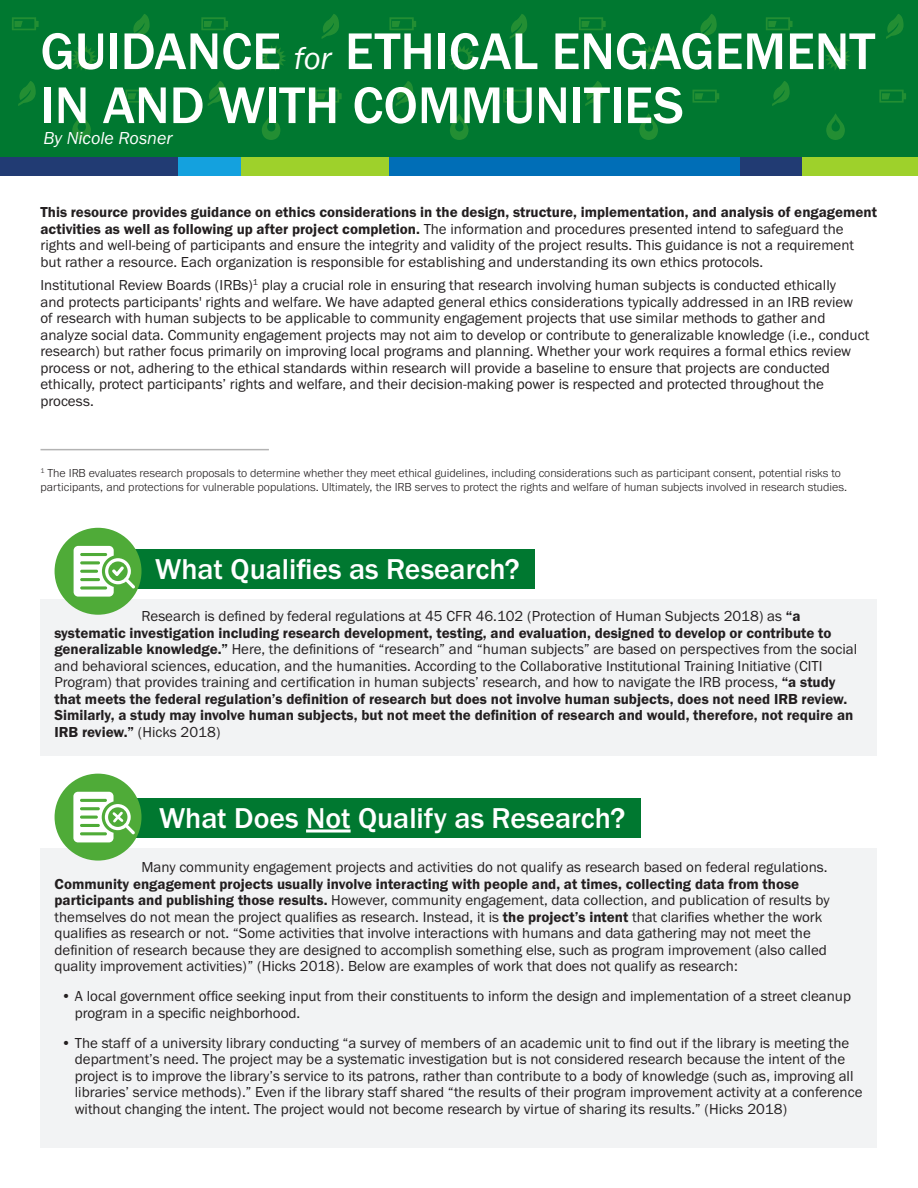
<style>
.page{position:relative;width:918px;height:1188px;background:#fff}
.page>*{position:absolute;margin:0;border:0;box-sizing:border-box;transform-origin:0 0}
.t1{font:500 53.4px/54px "Franklin Gothic URW";color:#fff}
.t2{font:500 29.7px "Franklin Gothic URW";color:#fff}
.t3{font:18px "Franklin Gothic URW Boo Ita";color:#fff}
.Body{font:15px/16.5px "Franklin Gothic URW Boo";color:#231f20}
.t4{font:300 12px/14.4px "Franklin Gothic URW";color:#231f20}
.s1{font-family:"Franklin Gothic URW Boo Ita";font-weight:400;font-size:32.4px}
.s2{font-family:"Franklin Gothic URW Dem"}
</style>
<div class="page">
<div style="left:0;top:136px;width:179px;height:40px;background:#213b73"></div>
<div style="left:179px;top:136px;width:62px;height:40px;background:#14a1de"></div>
<div style="left:740px;top:136px;width:62px;height:40px;background:#213b73"></div>
<div style="left:241px;top:136px;width:148px;height:40px;background:#9ed12b"></div>
<div style="left:802px;top:136px;width:116px;height:40px;background:#9ed12b"></div>
<div style="left:389px;top:136px;width:351px;height:40px;background:#006eb7"></div>
<div style="left:0;top:0;width:918px;height:156px;background:#007830"></div>
<hr style="left:40px;top:449px;width:229px;height:1px;background:#b3b3b3">
<div style="left:40px;top:599px;width:838px;height:157px;background:#f2f3f4"></div>
<div style="left:122px;top:549px;width:412px;height:40px;background:#007830"></div>
<div style="left:55px;top:528px;width:87px;height:87px;background:#4fab38;border-radius:50%"></div>
<svg style="left:74px;top:546px;width:61px;height:51px"></svg>
<div style="left:40px;top:848px;width:838px;height:300px;background:#f2f3f4"></div>
<div style="left:126px;top:799px;width:514px;height:39px;background:#007830"></div>
<svg style="left:306px;top:829px;width:45px;height:4px"></svg>
<div style="left:55px;top:774px;width:87px;height:87px;background:#4fab38;border-radius:50%"></div>
<svg style="left:73px;top:792px;width:62px;height:50px"></svg>
<svg style="left:72px;top:46px;width:24px;height:24px"></svg>
<svg style="left:72px;top:114px;width:19px;height:26px"></svg>
<svg style="left:18px;top:81px;width:18px;height:25px"></svg>
<svg style="left:132px;top:14px;width:18px;height:25px"></svg>
<svg style="left:12px;top:17px;width:27px;height:13px"></svg>
<svg style="left:125px;top:90px;width:27px;height:13px"></svg>
<svg style="left:261px;top:45px;width:25px;height:25px"></svg>
<svg style="left:262px;top:114px;width:18px;height:26px"></svg>
<svg style="left:207px;top:81px;width:18px;height:25px"></svg>
<svg style="left:321px;top:14px;width:18px;height:25px"></svg>
<svg style="left:201px;top:17px;width:27px;height:13px"></svg>
<svg style="left:315px;top:90px;width:27px;height:13px"></svg>
<svg style="left:449px;top:45px;width:25px;height:25px"></svg>
<svg style="left:450px;top:114px;width:19px;height:26px"></svg>
<svg style="left:396px;top:81px;width:17px;height:25px"></svg>
<svg style="left:509px;top:14px;width:18px;height:25px"></svg>
<svg style="left:389px;top:17px;width:27px;height:13px"></svg>
<svg style="left:503px;top:90px;width:27px;height:13px"></svg>
<svg style="left:639px;top:46px;width:24px;height:24px"></svg>
<svg style="left:639px;top:114px;width:19px;height:26px"></svg>
<svg style="left:585px;top:81px;width:18px;height:25px"></svg>
<svg style="left:699px;top:14px;width:18px;height:25px"></svg>
<svg style="left:579px;top:17px;width:27px;height:13px"></svg>
<svg style="left:693px;top:90px;width:26px;height:13px"></svg>
<svg style="left:826px;top:46px;width:24px;height:24px"></svg>
<svg style="left:826px;top:114px;width:19px;height:26px"></svg>
<svg style="left:772px;top:81px;width:18px;height:25px"></svg>
<svg style="left:886px;top:14px;width:18px;height:25px"></svg>
<svg style="left:766px;top:17px;width:27px;height:13px"></svg>
<svg style="left:879px;top:90px;width:27px;height:13px"></svg>
<h1 class="t1" style="left:40px;top:23px;width:836px">GUIDANCE <span class="s1">for</span> ETHICAL ENGAGEMENT<br>IN AND WITH COMMUNITIES</h1>
<p class="t3" style="left:44px;top:127px;width:131px">By Nicole Rosner</p>
<p class="Body" style="left:40px;top:204px;width:838px"><span class="s2">This resource provides guidance on ethics considerations in the design, structure, implementation, and analysis of engagement activities as well as following up after project completion.</span> The information and procedures presented intend to safeguard the rights and well-being of participants and ensure the integrity and validity of the project results. This guidance is not a requirement but rather a resource. Each organization is responsible for establishing and understanding its own ethics protocols.</p>
<p class="Body" style="left:40px;top:277px;width:830px">Institutional Review Boards (IRBs)<sup>1</sup> play a crucial role in ensuring that research involving human subjects is conducted ethically<br>and protects participants' rights and welfare. We have adapted general ethics considerations typically addressed in an IRB review<br>of research with human subjects to be applicable to community engagement projects that use similar methods to gather and analyze social data. Community engagement projects may not aim to develop or contribute to generalizable knowledge (i.e., conduct research) but rather focus primarily on improving local programs and planning. Whether your work requires a formal ethics review process or not, adhering to the ethical standards within research will provide a baseline to ensure that projects are conducted ethically, protect participants’ rights and welfare, and their decision-making power is respected and protected throughout the process.</p>
<p class="t4" style="left:40px;top:466px;width:808px"><sup>1</sup> The IRB evaluates research proposals to determine whether they meet ethical guidelines, including considerations such as participant consent, potential risks to participants, and protections for vulnerable populations. Ultimately, the IRB serves to protect the rights and welfare of human subjects involved in research studies.</p>
<h2 class="t2" style="left:155px;top:550px;width:366px">What Qualifies as Research?</h2>
<p class="Body" style="left:54px;top:608px;width:804px;text-indent:87px">Research is defined by federal regulations at 45 CFR 46.102 (Protection of Human Subjects 2018) as <span class="s2">“a systematic investigation including research development, testing, and evaluation, designed to develop or contribute to generalizable knowledge.”</span> Here, the definitions of “research” and “human subjects” are based on perspectives from the social and behavioral sciences, education, and the humanities. According to the Collaborative Institutional Training Initiative (CITI Program) that provides training and certification in human subjects’ research, and how to navigate the IRB process, <span class="s2">“a study that meets the federal regulation’s definition of research but does not involve human subjects, does not need IRB review.<br>Similarly, a study may involve human subjects, but not meet the definition of research and would, therefore, not require an IRB review.”</span> (Hicks 2018)</p>
<h2 class="t2" style="left:159px;top:800px;width:468px">What Does Not Qualify as Research?</h2>
<p class="Body" style="left:55px;top:859px;width:777px;text-indent:87px">Many community engagement projects and activities do not qualify as research based on federal regulations.<br><span class="s2">Community engagement projects usually involve interacting with people and, at times, collecting data from those participants and publishing those results.</span> However, community engagement, data collection, and publication of results by themselves do not mean the project qualifies as research. Instead, it is <span class="s2">the project’s intent</span> that clarifies whether the work qualifies as research or not. “Some activities that involve interactions with humans and data gathering may not meet the definition of research because they are designed to accomplish something else, such as program improvement (also called quality improvement activities)” (Hicks 2018). Below are examples of work that does not qualify as research:</p>
<p class="Body" style="left:75px;top:988px;width:778px;text-indent:-14px">• A local government office seeking input from their constituents to inform the design and implementation of a street cleanup program in a specific neighborhood.</p>
<p class="Body" style="left:75px;top:1034px;width:789px;text-indent:-14px">• The staff of a university library conducting “a survey of members of an academic unit to find out if the library is meeting the department’s need. The project may be a systematic investigation but is not considered research because the intent of the project is to improve the library’s service to its patrons, rather than contribute to a body of knowledge (such as, improving all libraries’ service methods).” Even if the library staff shared “the results of their program improvement activity at a conference without changing the intent. The project would not become research by virtue of sharing its results.” (Hicks 2018)</p>
</div>
